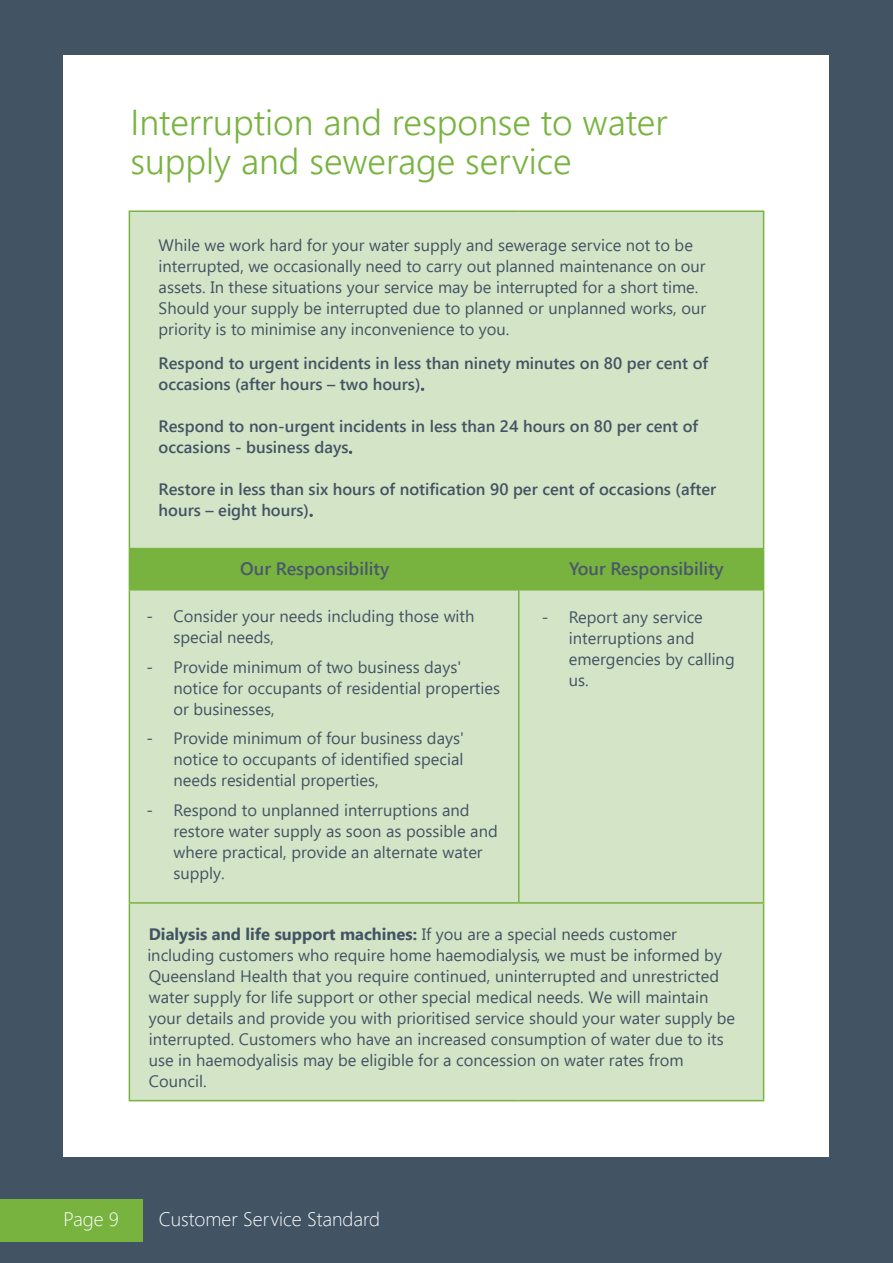
<style>
.page{position:relative;width:893px;height:1263px;background:#425364}
.page>*{position:absolute;margin:0;border:0;box-sizing:border-box;transform-origin:0 0}
.t1{font:300 36px/39px "Segoe UI";color:#78b340}
.t2{font:300 19.5px "Segoe UI";color:#fff}
.t3{font:600 18px "Segoe UI";color:#4a5869}
.t4{font:16.5px/21px "Segoe UI";color:#425364}
.t5{font:600 16.5px/21px "Segoe UI";color:#425364}
.s1{font-weight:700}
</style>
<div class="page">
<div style="left:64px;top:55px;width:765px;height:1102px;background:#fff"></div>
<div style="left:0;top:1199px;width:142px;height:42px;background:#78b340"></div>
<div style="left:130px;top:212px;width:633px;height:888px;background:#d4e4c6"></div>
<div style="left:130px;top:549px;width:633px;height:40px;background:#78b340"></div>
<hr style="left:129px;top:210px;width:390px;height:2px;background:#78b340">
<hr style="left:129px;top:212px;width:1px;height:336px;background:#78b340">
<hr style="left:519px;top:210px;width:245px;height:2px;background:#78b340">
<hr style="left:763px;top:212px;width:1px;height:336px;background:#78b340">
<hr style="left:129px;top:548px;width:390px;height:1px;background:#78b340">
<hr style="left:519px;top:548px;width:245px;height:1px;background:#78b340">
<hr style="left:763px;top:549px;width:1px;height:40px;background:#78b340">
<hr style="left:519px;top:589px;width:245px;height:1px;background:#78b340">
<hr style="left:763px;top:590px;width:1px;height:312px;background:#78b340">
<hr style="left:129px;top:904px;width:1px;height:196px;background:#78b340">
<hr style="left:519px;top:902px;width:245px;height:2px;background:#78b340">
<hr style="left:763px;top:904px;width:1px;height:196px;background:#78b340">
<hr style="left:129px;top:1100px;width:390px;height:1px;background:#78b340">
<hr style="left:519px;top:1100px;width:245px;height:1px;background:#78b340">
<hr style="left:129px;top:589px;width:390px;height:1px;background:#78b340">
<hr style="left:129px;top:549px;width:1px;height:40px;background:#78b340">
<hr style="left:518px;top:549px;width:1px;height:40px;background:#78b340">
<hr style="left:129px;top:590px;width:1px;height:312px;background:#78b340">
<hr style="left:518px;top:590px;width:1px;height:312px;background:#78b340">
<hr style="left:129px;top:902px;width:390px;height:2px;background:#78b340">
<h1 class="t1" style="left:130px;top:99px;width:539px">Interruption and response to water supply and sewerage service</h1>
<p class="t4" style="left:159px;top:235px;width:549px">While we work hard for your water supply and sewerage service not to be interrupted, we occasionally need to carry out planned maintenance on our assets. In these situations your service may be interrupted for a short time.<br>Should your supply be interrupted due to planned or unplanned works, our priority is to minimise any inconvenience to you.</p>
<p class="t5" style="left:159px;top:353px;width:551px">Respond to urgent incidents in less than ninety minutes on 80 per cent of occasions (after hours – two hours).</p>
<p class="t5" style="left:159px;top:416px;width:541px">Respond to non-urgent incidents in less than 24 hours on 80 per cent of occasions - business days.</p>
<p class="t5" style="left:159px;top:479px;width:559px">Restore in less than six hours of notification 90 per cent of occasions (after hours – eight hours).</p>
<p class="t3" style="left:240px;top:554px;width:150px">Our Responsibility</p>
<p class="t3" style="left:569px;top:554px;width:156px">Your Responsibility</p>
<p class="t4" style="left:173px;top:606px;width:303px;text-indent:-27px">- Consider your needs including those with special needs,</p>
<p class="t4" style="left:173px;top:656px;width:328px;text-indent:-27px">- Provide minimum of two business days' notice for occupants of residential properties or businesses,</p>
<p class="t4" style="left:173px;top:728px;width:292px;text-align:justify;text-indent:-27px">- Provide minimum of four business days' notice to occupants of identified special needs residential properties,</p>
<p class="t4" style="left:173px;top:799px;width:326px;text-indent:-27px">- Respond to unplanned interruptions and restore water supply as soon as possible and where practical, provide an alternate water supply.</p>
<p class="t4" style="left:569px;top:606px;width:167px;text-indent:-27px">- Report any service interruptions and emergencies by calling us.</p>
<p class="t4" style="left:147px;top:924px;width:589px"><span class="s1">Dialysis and life support machines:</span> If you are a special needs customer including customers who require home haemodialysis, we must be informed by Queensland Health that you require continued, uninterrupted and unrestricted water supply for life support or other special medical needs. We will maintain your details and provide you with prioritised service should your water supply be interrupted. Customers who have an increased consumption of water due to its use in haemodyalisis may be eligible for a concession on water rates from Council.</p>
<p class="t2" style="left:64px;top:1200px;width:57px">Page 9</p>
<p class="t2" style="left:159px;top:1200px;width:223px">Customer Service Standard</p>
</div>
